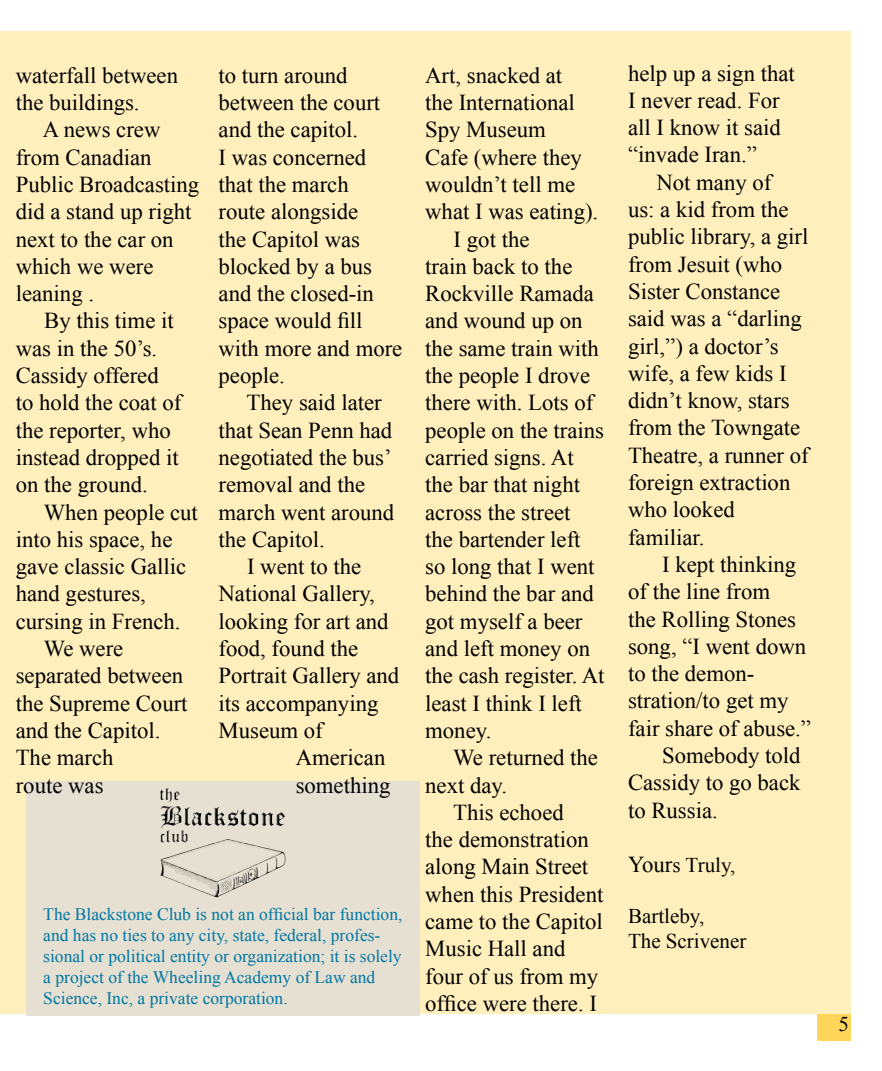
<style>
.page{position:relative;width:882px;height:1071px;background:#fff}
.page>*{position:absolute;margin:0;border:0;box-sizing:border-box;transform-origin:0 0}
.t1{font:22.75px/27.3px "Times New Roman";color:#000}
.t2{font:21px/25.2px "Times New Roman";color:#000}
.t3{font:17.5px/21px "Times New Roman";color:#0076a3}
.s1{font-size:22.75px}
</style>
<div class="page">
<div style="left:817px;top:1004px;width:33px;height:37px;background:#ffd659"></div>
<div style="left:0;top:32px;width:851px;height:982px;background:#ffefbd"></div>
<div style="left:26px;top:782px;width:393px;height:234px;background:#e6e0d2"></div>
<img style="left:160px;top:788px;width:22px;height:41px">
<p class="t1" style="left:16px;top:61px;width:164px">waterfall between the buildings.</p>
<p class="t1" style="left:16px;top:116px;width:185px;text-indent:27px">A news crew from Canadian<br>Public Broadcasting did a stand up right next to the car on which we were leaning .</p>
<p class="t1" style="left:16px;top:307px;width:167px;text-indent:28px">By this time it was in the 50’s.<br>Cassidy offered to hold the coat of the reporter, who instead dropped it on the ground.</p>
<p class="t1" style="left:44px;top:498px;width:156px">When people cut</p>
<p class="t1" style="left:16px;top:525px;width:158px">into his space, he</p>
<p class="t1" style="left:16px;top:552px;width:172px">gave classic Gallic</p>
<p class="t1" style="left:16px;top:580px;width:132px">hand gestures,</p>
<p class="t1" style="left:16px;top:607px;width:166px">cursing in French.</p>
<p class="t1" style="left:44px;top:634px;width:81px">We were</p>
<p class="t1" style="left:16px;top:662px;width:169px">separated between</p>
<p class="t1" style="left:16px;top:689px;width:173px">the Supreme Court</p>
<p class="t1" style="left:16px;top:716px;width:146px">and the Capitol.</p>
<p class="t1" style="left:16px;top:744px;width:99px">The march</p>
<p class="t1" style="left:16px;top:771px;width:89px">route was</p>
<p class="t1" style="left:219px;top:61px;width:185px">to turn around between the court and the capitol.<br>I was concerned that the march<br>route alongside<br>the Capitol was blocked by a bus and the closed-in space would fill with more and more people.</p>
<p class="t1" style="left:219px;top:389px;width:177px;text-indent:28px">They said later that Sean Penn had negotiated the bus’ removal and the march went around the Capitol.</p>
<p class="t1" style="left:219px;top:552px;width:182px;text-indent:28px">I went to the<br>National Gallery, looking for art and food, found the<br>Portrait Gallery and its accompanying<br>Museum of</p>
<p class="t1" style="left:296px;top:744px;width:96px">American something</p>
<p class="t3" style="left:43px;top:903px;width:361px">The Blackstone Club is not an official bar function, and has no ties to any city, state, federal, profes&shy;sional or political entity or organization; it is solely a project of the Wheeling Academy of Law and Science, Inc, a private corporation.</p>
<p class="t1" style="left:425px;top:61px;width:139px">Art, snacked at</p>
<p class="t1" style="left:425px;top:88px;width:151px">the International</p>
<p class="t1" style="left:425px;top:116px;width:122px">Spy Museum</p>
<p class="t1" style="left:425px;top:143px;width:158px">Cafe (where they</p>
<p class="t1" style="left:425px;top:170px;width:151px">wouldn’t tell me</p>
<p class="t1" style="left:425px;top:198px;width:175px">what I was eating).</p>
<p class="t1" style="left:454px;top:225px;width:77px">I got the</p>
<p class="t1" style="left:425px;top:252px;width:149px">train back to the</p>
<p class="t1" style="left:425px;top:279px;width:170px">Rockville Ramada</p>
<p class="t1" style="left:425px;top:307px;width:159px">and wound up on</p>
<p class="t1" style="left:425px;top:334px;width:175px">the same train with</p>
<p class="t1" style="left:425px;top:361px;width:166px">the people I drove</p>
<p class="t1" style="left:425px;top:389px;width:170px">there with. Lots of</p>
<p class="t1" style="left:425px;top:416px;width:180px">people on the trains</p>
<p class="t1" style="left:425px;top:443px;width:150px">carried signs. At</p>
<p class="t1" style="left:425px;top:471px;width:156px">the bar that night</p>
<p class="t1" style="left:425px;top:498px;width:147px">across the street</p>
<p class="t1" style="left:425px;top:525px;width:157px">the bartender left</p>
<p class="t1" style="left:425px;top:552px;width:171px">so long that I went</p>
<p class="t1" style="left:425px;top:580px;width:170px">behind the bar and</p>
<p class="t1" style="left:425px;top:607px;width:159px">got myself a beer</p>
<p class="t1" style="left:425px;top:634px;width:166px">and left money on</p>
<p class="t1" style="left:425px;top:662px;width:181px">the cash register. At</p>
<p class="t1" style="left:425px;top:689px;width:158px">least I think I left</p>
<p class="t1" style="left:425px;top:716px;width:68px">money.</p>
<p class="t1" style="left:453px;top:744px;width:146px">We returned the</p>
<p class="t1" style="left:425px;top:771px;width:83px">next day.</p>
<p class="t1" style="left:453px;top:798px;width:112px">This echoed</p>
<p class="t1" style="left:425px;top:825px;width:165px">the demonstration</p>
<p class="t1" style="left:425px;top:853px;width:165px">along Main Street</p>
<p class="t1" style="left:425px;top:880px;width:180px">when this President</p>
<p class="t1" style="left:425px;top:907px;width:179px">came to the Capitol</p>
<p class="t1" style="left:425px;top:935px;width:142px">Music Hall and</p>
<p class="t1" style="left:425px;top:962px;width:175px">four of us from my</p>
<p class="t1" style="left:425px;top:989px;width:173px">office were there. I</p>
<p class="t1" style="left:628px;top:59px;width:168px">help up a sign that<br>I never read. For all I know it said “invade Iran.”</p>
<p class="t1" style="left:628px;top:168px;width:182px;text-indent:28px">Not many of<br>us: a kid from the public library, a girl from Jesuit (who<br>Sister Constance said was a “darling girl,”) a doctor’s wife, a few kids I didn’t know, stars from the Towngate<br>Theatre, a runner of foreign extraction who looked familiar.</p>
<p class="t1" style="left:662px;top:550px;width:135px">I kept thinking</p>
<p class="t1" style="left:628px;top:578px;width:144px">of the line from</p>
<p class="t1" style="left:628px;top:605px;width:170px">the Rolling Stones</p>
<p class="t1" style="left:628px;top:632px;width:180px">song, “I went down</p>
<p class="t1" style="left:628px;top:660px;width:128px">to the demon-</p>
<p class="t1" style="left:628px;top:687px;width:162px">stration/to get my</p>
<p class="t1" style="left:628px;top:714px;width:185px">fair share of abuse.”</p>
<p class="t1" style="left:662px;top:741px;width:140px">Somebody told</p>
<p class="t1" style="left:628px;top:769px;width:174px">Cassidy to go back</p>
<p class="t1" style="left:628px;top:796px;width:91px">to Russia.</p>
<p class="t2" style="left:628px;top:852px;width:109px"><span class="s1">Your</span>s Truly,</p>
<p class="t2" style="left:628px;top:903px;width:120px">Bartleby,<br>The Scrivener</p>
<p class="t2" style="left:838px;top:1011px;width:12px">5</p>
</div>
